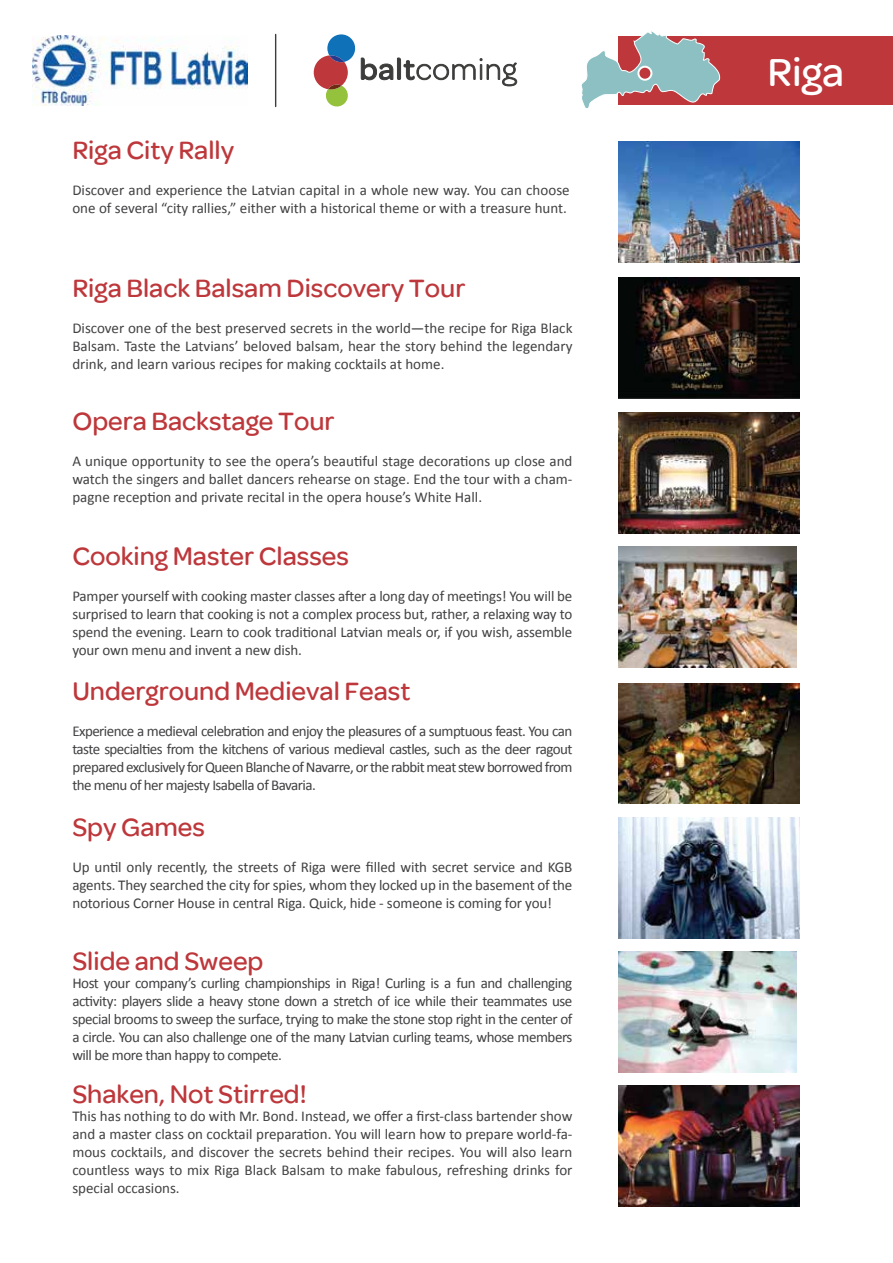
<style>
.page{position:relative;width:893px;height:1263px;background:#fff}
.page>*{position:absolute;margin:0;border:0;box-sizing:border-box;transform-origin:0 0}
.t1{font:500 42px "Omnes";color:#fff}
.t2{font:500 27px "Omnes";color:#bd373b}
.t3{font:15px/18px "Calibri";letter-spacing:-.01em;color:#414042;text-align:justify}
</style>
<div class="page">
<div style="left:619px;top:36px;width:274px;height:69px;background:#bd373b"></div>
<svg style="left:314px;top:34px;width:204px;height:72px"></svg>
<hr style="left:275px;top:34px;width:1px;height:72px;background:#3c3c3b">
<img style="left:33px;top:35px;width:215px;height:71px">
<svg style="left:581px;top:31px;width:140px;height:78px"></svg>
<div style="left:638px;top:67px;width:13px;height:13px;background:#bd373b;border-radius:50%"></div>
<div style="left:637px;top:66px;width:15px;height:15px;border:2px solid #fff;border-radius:50%"></div>
<img style="left:619px;top:277px;width:180px;height:121px">
<img style="left:619px;top:412px;width:180px;height:121px">
<img style="left:619px;top:142px;width:180px;height:121px">
<img style="left:619px;top:547px;width:177px;height:121px">
<img style="left:619px;top:683px;width:180px;height:120px">
<img style="left:619px;top:817px;width:180px;height:121px">
<img style="left:619px;top:951px;width:177px;height:121px">
<img style="left:619px;top:1085px;width:180px;height:121px">
<h2 class="t2" style="left:72px;top:135px;width:163px">Riga City Rally</h2>
<p class="t3" style="left:72px;top:180px;width:499px">Discover and experience the Latvian capital in a whole new way. You can choose one of several “city rallies,” either with a historical theme or with a treasure hunt.</p>
<h2 class="t2" style="left:72px;top:273px;width:395px">Riga Black Balsam Discovery Tour</h2>
<p class="t3" style="left:72px;top:318px;width:502px">Discover one of the best preserved secrets in the world—the recipe for Riga Black Balsam. Taste the Latvians’ beloved balsam, hear the story behind the legendary drink, and learn various recipes for making cocktails at home.</p>
<h2 class="t2" style="left:72px;top:406px;width:264px">Opera Backstage Tour</h2>
<p class="t3" style="left:72px;top:451px;width:502px">A unique opportunity to see the opera’s beautiful stage decorations up close and watch the singers and ballet dancers rehearse on stage. End the tour with a cham&shy;pagne reception and private recital in the opera house’s White Hall.</p>
<h2 class="t2" style="left:72px;top:541px;width:278px">Cooking Master Classes</h2>
<p class="t3" style="left:72px;top:586px;width:502px">Pamper yourself with cooking master classes after a long day of meetings! You will be surprised to learn that cooking is not a complex process but, rather, a relaxing way to spend the evening. Learn to cook traditional Latvian meals or, if you wish, assemble your own menu and invent a new dish.</p>
<h2 class="t2" style="left:72px;top:676px;width:340px">Underground Medieval Feast</h2>
<p class="t3" style="left:72px;top:722px;width:502px">Experience a medieval celebration and enjoy the pleasures of a sumptuous feast. You can taste specialties from the kitchens of various medieval castles, such as the deer ragout prepared exclusively for Queen Blanche of Navarre, or the rabbit meat stew borrowed from the menu of her majesty Isabella of Bavaria.</p>
<h2 class="t2" style="left:72px;top:812px;width:134px">Spy Games</h2>
<p class="t3" style="left:72px;top:857px;width:502px">Up until only recently, the streets of Riga were filled with secret service and KGB agents. They searched the city for spies, whom they locked up in the basement of the notorious Corner House in central Riga. Quick, hide - someone is coming for you!</p>
<h2 class="t2" style="left:72px;top:945px;width:193px">Slide and Sweep</h2>
<p class="t3" style="left:72px;top:973px;width:502px">Host your company’s curling championships in Riga! Curling is a fun and challenging activity: players slide a heavy stone down a stretch of ice while their teammates use special brooms to sweep the surface, trying to make the stone stop right in the center of a circle. You can also challenge one of the many Latvian curling teams, whose members will be more than happy to compete.</p>
<h2 class="t2" style="left:72px;top:1079px;width:236px">Shaken, Not Stirred!</h2>
<p class="t3" style="left:72px;top:1107px;width:502px">This has nothing to do with Mr. Bond. Instead, we offer a first-class bartender show and a master class on cocktail preparation. You will learn how to prepare world-fa&shy;mous cocktails, and discover the secrets behind their recipes. You will also learn countless ways to mix Riga Black Balsam to make fabulous, refreshing drinks for special occasions.</p>
<h1 class="t1" style="left:767px;top:49px;width:78px">Riga</h1>
</div>
